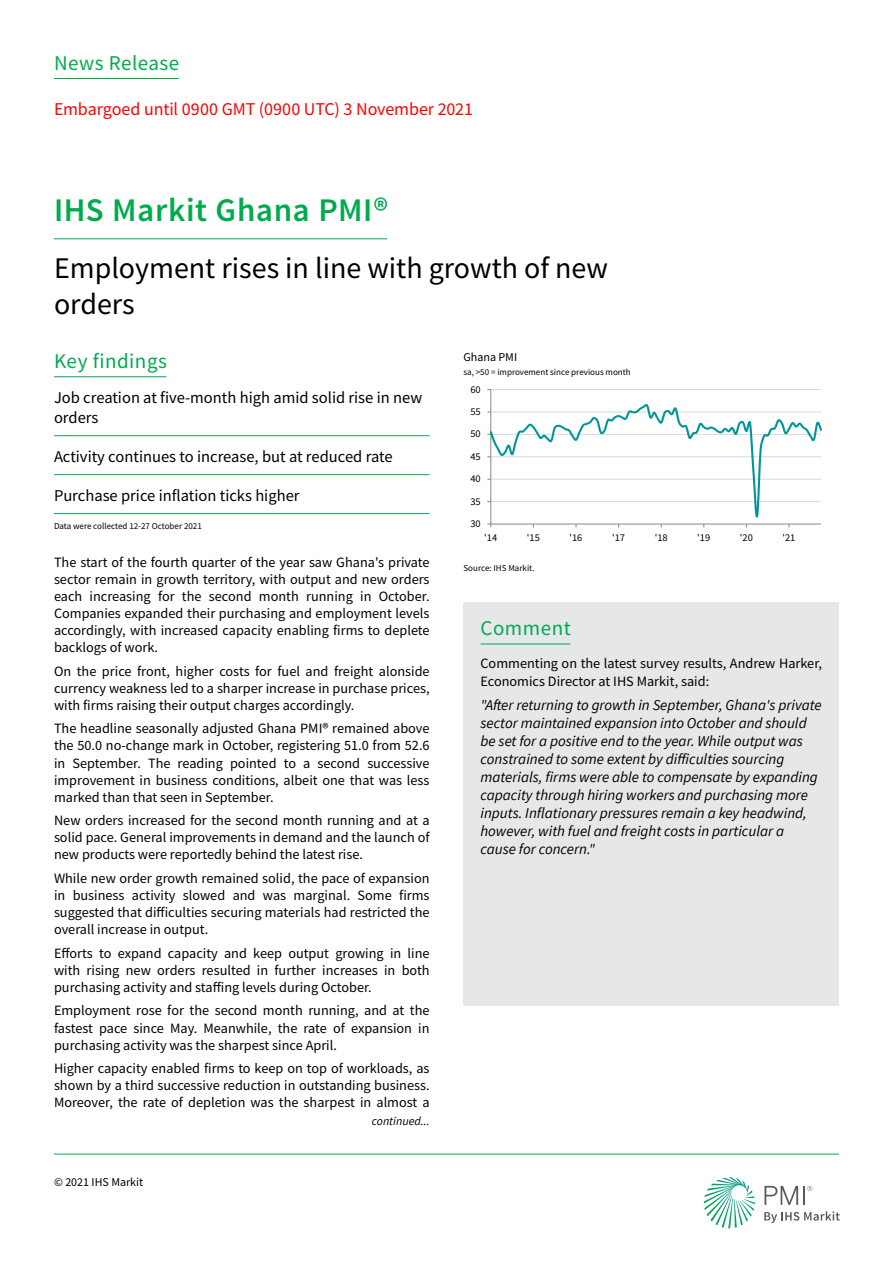
<style>
.page{position:relative;width:893px;height:1263px;background:#fff}
.page>*{position:absolute;margin:0;border:0;box-sizing:border-box;transform-origin:0 0}
.t1{font:600 33px "Source Sans Pro";letter-spacing:.015em;color:#00ab4e}
.t2{font:30px/36px "Source Sans Pro";color:#000}
.t3{font:21px "Source Sans Pro";letter-spacing:.025em;color:#00ab4e}
.t4{font:18px "Source Sans Pro";letter-spacing:-.005em;color:#f00}
.t5{font:16.5px/19.8px "Source Sans Pro";color:#000}
.t6{font:italic 15px/18px "Source Sans Pro";color:#000}
.t7{font:14.25px/17.1px "Source Sans Pro";color:#000;text-align:justify}
.t8{font:12px "Source Sans Pro";color:#000}
.t9{font:italic 12px "Source Sans Pro";color:#000}
.t10{font:10.35px "Source Sans Pro";letter-spacing:-.005em;color:#000}
.t11{font:9px "Source Sans Pro";color:#000}
</style>
<div class="page">
<svg style="left:704px;top:1177px;width:51px;height:51px"></svg>
<svg style="left:764px;top:1211px;width:76px;height:12px"></svg>
<svg style="left:764px;top:1186px;width:48px;height:19px"></svg>
<hr style="left:54px;top:1154px;width:785px;height:1px;background:#00ab4e">
<hr style="left:54px;top:435px;width:375px;height:1px;background:#00ab4e">
<hr style="left:54px;top:474px;width:375px;height:1px;background:#00ab4e">
<hr style="left:54px;top:513px;width:375px;height:1px;background:#00ab4e">
<hr style="left:491px;top:389px;width:330px;height:1px;background:#d9d9d9">
<hr style="left:490px;top:389px;width:1px;height:135px;background:#868686">
<svg style="left:487px;top:404px;width:335px;height:123px"></svg>
<hr style="left:54px;top:376px;width:112px;height:1px;background:#00ab4e">
<hr style="left:54px;top:78px;width:125px;height:1px;background:#00ab4e">
<hr style="left:54px;top:238px;width:333px;height:1px;background:#00ab4e">
<div style="left:463px;top:602px;width:376px;height:56px;background:#e6e7e8"></div>
<hr style="left:480px;top:644px;width:90px;height:1px;background:#00ab4e">
<div style="left:463px;top:658px;width:376px;height:348px;background:#e6e7e8"></div>
<h3 class="t3" style="left:54px;top:49px;width:127px">News Release</h3>
<p class="t4" style="left:54px;top:98px;width:420px">Embargoed until 0900 GMT (0900 UTC) 3 November 2021</p>
<h1 class="t1" style="left:54px;top:190px;width:336px">IHS Markit Ghana PMI®</h1>
<h2 class="t2" style="left:54px;top:250px;width:556px">Employment rises in line with growth of new orders</h2>
<h3 class="t3" style="left:54px;top:348px;width:114px">Key findings</h3>
<p class="t8" style="left:463px;top:350px;width:55px">Ghana PMI</p>
<p class="t11" style="left:463px;top:366px;width:169px">sa, &gt;50 = improvement since previous month</p>
<p class="t5" style="left:54px;top:387px;width:370px">Job creation at five-month high amid solid rise in new orders</p>
<p class="t5" style="left:54px;top:446px;width:340px">Activity continues to increase, but at reduced rate</p>
<p class="t5" style="left:54px;top:485px;width:247px">Purchase price inflation ticks higher</p>
<p class="t11" style="left:54px;top:520px;width:149px">Data were collected 12-27 October 2021</p>
<p class="t7" style="left:54px;top:553px;width:377px">The start of the fourth quarter of the year saw Ghana's private sector remain in growth territory, with output and new orders each increasing for the second month running in October.<br>Companies expanded their purchasing and employment levels accordingly, with increased capacity enabling firms to deplete backlogs of work.</p>
<p class="t7" style="left:54px;top:662px;width:377px">On the price front, higher costs for fuel and freight alonside currency weakness led to a sharper increase in purchase prices, with firms raising their output charges accordingly.</p>
<p class="t7" style="left:54px;top:720px;width:377px">The headline seasonally adjusted Ghana PMI® remained above the 50.0 no-change mark in October, registering 51.0 from 52.6 in September. The reading pointed to a second successive improvement in business conditions, albeit one that was less marked than that seen in September.</p>
<p class="t7" style="left:54px;top:812px;width:377px">New orders increased for the second month running and at a solid pace. General improvements in demand and the launch of new products were reportedly behind the latest rise.</p>
<p class="t7" style="left:54px;top:870px;width:377px">While new order growth remained solid, the pace of expansion in business activity slowed and was marginal. Some firms suggested that difficulties securing materials had restricted the overall increase in output.</p>
<p class="t7" style="left:54px;top:944px;width:377px">Efforts to expand capacity and keep output growing in line with rising new orders resulted in further increases in both purchasing activity and staffing levels during October.</p>
<p class="t7" style="left:54px;top:1002px;width:377px">Employment rose for the second month running, and at the fastest pace since May. Meanwhile, the rate of expansion in purchasing activity was the sharpest since April.</p>
<p class="t7" style="left:54px;top:1060px;width:377px">Higher capacity enabled firms to keep on top of workloads, as shown by a third successive reduction in outstanding business.<br>Moreover, the rate of depletion was the sharpest in almost a</p>
<p class="t8" style="left:54px;top:1175px;width:91px">© 2021 IHS Markit</p>
<p class="t9" style="left:372px;top:1113px;width:59px">continued...</p>
<p class="t10" style="left:470px;top:383px;width:12px">60</p>
<p class="t10" style="left:470px;top:405px;width:12px">55</p>
<p class="t10" style="left:470px;top:427px;width:12px">50</p>
<p class="t10" style="left:470px;top:450px;width:12px">45</p>
<p class="t10" style="left:470px;top:472px;width:12px">40</p>
<p class="t10" style="left:470px;top:495px;width:12px">35</p>
<p class="t10" style="left:470px;top:517px;width:12px">30</p>
<p class="t10" style="left:484px;top:531px;width:15px">'14</p>
<p class="t10" style="left:527px;top:531px;width:15px">'15</p>
<p class="t10" style="left:569px;top:531px;width:15px">'16</p>
<p class="t10" style="left:612px;top:531px;width:15px">'17</p>
<p class="t10" style="left:655px;top:531px;width:15px">'18</p>
<p class="t10" style="left:697px;top:531px;width:15px">'19</p>
<p class="t10" style="left:740px;top:531px;width:15px">'20</p>
<p class="t10" style="left:782px;top:531px;width:15px">'21</p>
<p class="t11" style="left:463px;top:562px;width:73px">Source: IHS Markit.</p>
<h3 class="t3" style="left:480px;top:615px;width:92px">Comment</h3>
<p class="t7" style="left:480px;top:655px;width:343px">Commenting on the latest survey results, Andrew Harker,<br>Economics Director at IHS Markit, said:</p>
<p class="t6" style="left:480px;top:696px;width:343px">"After returning to growth in September, Ghana's private sector maintained expansion into October and should be set for a positive end to the year. While output was constrained to some extent by difficulties sourcing materials, firms were able to compensate by expanding capacity through hiring workers and purchasing more inputs. Inflationary pressures remain a key headwind, however, with fuel and freight costs in particular a cause for concern."</p>
</div>
